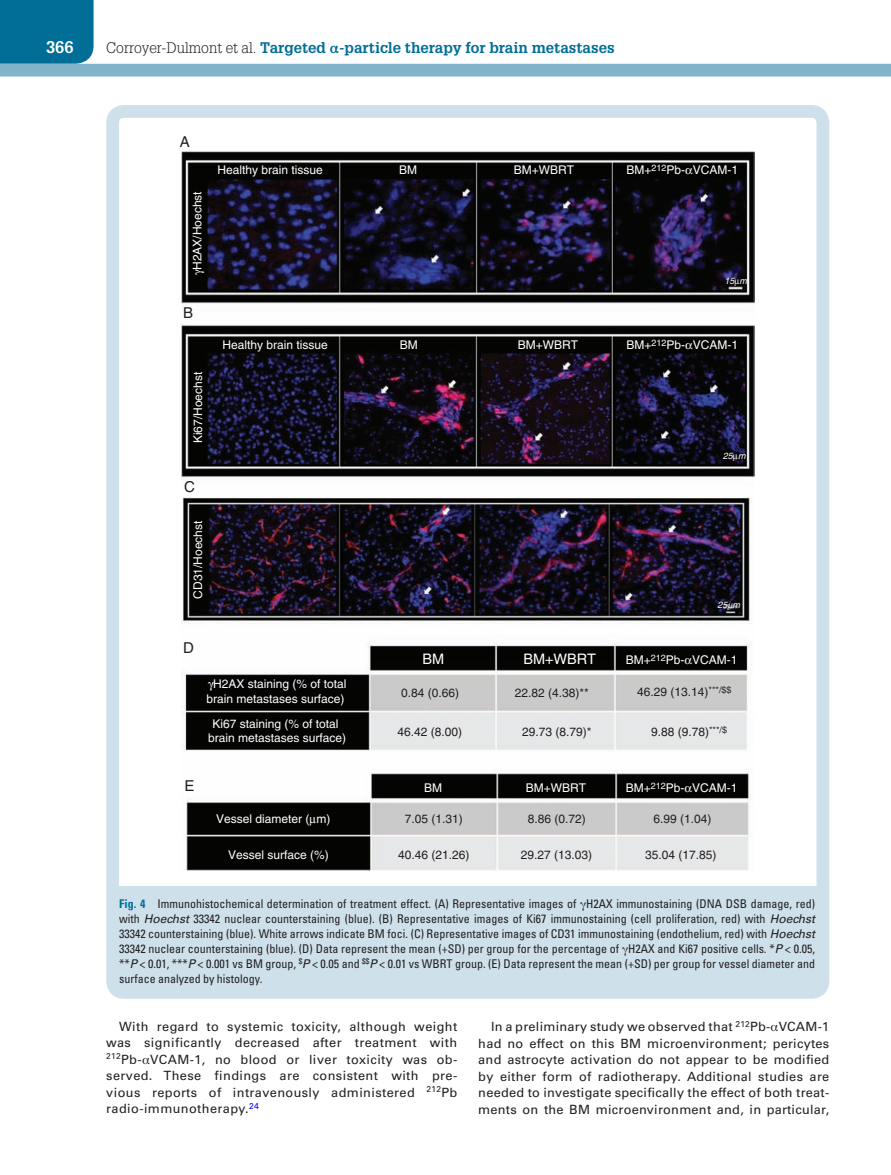
<style>
.page{position:relative;width:891px;height:1175px;background:#fff}
.page>*{position:absolute;margin:0;border:0;box-sizing:border-box;transform-origin:0 0}
.t1{font:700 16.5px "Glypha LT Std";color:#fff}
.t2{font:700 15px "Glypha LT Std";color:#006e96}
.t3{font:15px "Helvetica";color:#231f20}
.t4{font:14.4px "Helvetica";color:#fff}
.t5{font:12.75px/16.5px "Univers LT Std";letter-spacing:.025em;color:#231f20;text-align:justify}
.t6{font:condensed 12px/15px "Univers LT Std";color:#231f20;text-align:justify}
.t7{font:12px/14.4px "Helvetica";color:#fff;text-align:center}
.t8{font:12px "Helvetica";color:#231f20}
.t9{font:italic 9px "Helvetica";color:#fff}
.s1{font-weight:300;color:#231f20}
.s2{font-family:"Gandhari Unicode"}
.s3{font-weight:700;color:#006e96}
.s4{font-family:"Gandhari Unicode";font-stretch:normal}
.s5{font-style:italic;font-stretch:normal}
</style>
<div class="page">
<div style="left:0;top:0;width:94px;height:64px;background:#006e96"></div>
<div style="left:0;top:64px;width:891px;height:12px;background:#7fb4ca"></div>
<div style="left:110px;top:886px;width:716px;height:104px;background:#cee0ea"></div>
<img style="left:182px;top:152px;width:572px;height:718px">
<div style="left:106px;top:105px;width:723px;height:893px;border:13px solid #cee0ea;border-radius:12px"></div>
<svg style="left:195px;top:269px;width:9px;height:6px"></svg>
<svg style="left:735px;top:279px;width:4px;height:7px"></svg>
<svg style="left:733px;top:455px;width:5px;height:6px"></svg>
<svg style="left:208px;top:682px;width:6px;height:9px"></svg>
<svg style="left:310px;top:817px;width:6px;height:9px"></svg>
<svg style="left:686px;top:168px;width:7px;height:7px"></svg>
<svg style="left:686px;top:342px;width:7px;height:7px"></svg>
<svg style="left:685px;top:658px;width:7px;height:6px"></svg>
<svg style="left:685px;top:786px;width:7px;height:6px"></svg>
<svg style="left:728px;top:603px;width:6px;height:7px"></svg>
<h1 class="t1" style="left:46px;top:37px;width:29px">366</h1>
<p class="t2" style="left:106px;top:38px;width:510px"><span class="s1">Corroyer-Dulmont et al.</span> Targeted <span class="s2">α</span>-particle therapy for brain metastases</p>
<p class="t3" style="left:180px;top:133px;width:12px">A</p>
<p class="t7" style="left:190px;top:270px;width:80px;rotate:-90deg">H2AX/Hoechst</p>
<p class="t3" style="left:183px;top:304px;width:12px">B</p>
<p class="t7" style="left:191px;top:443px;width:73px;rotate:-90deg">Ki67/Hoechst</p>
<p class="t3" style="left:184px;top:478px;width:12px">C</p>
<p class="t7" style="left:191px;top:598px;width:80px;rotate:-90deg">CD31/Hoechst</p>
<p class="t7" style="left:218px;top:163px;width:107px">Healthy brain tissue</p>
<p class="t7" style="left:399px;top:163px;width:19px">BM</p>
<p class="t7" style="left:514px;top:163px;width:62px">BM+WBRT</p>
<p class="t7" style="left:222px;top:337px;width:107px">Healthy brain tissue</p>
<p class="t7" style="left:400px;top:337px;width:20px">BM</p>
<p class="t7" style="left:518px;top:337px;width:62px">BM+WBRT</p>
<p class="t3" style="left:183px;top:638px;width:12px">D</p>
<p class="t4" style="left:422px;top:650px;width:23px">BM</p>
<p class="t4" style="left:523px;top:650px;width:74px">BM+WBRT</p>
<p class="t7" style="left:627px;top:163px;width:113px">BM+<sup>212</sup>Pb- VCAM-1</p>
<p class="t9" style="left:724px;top:275px;width:24px">15 m</p>
<p class="t7" style="left:627px;top:337px;width:113px">BM+<sup>212</sup>Pb- VCAM-1</p>
<p class="t9" style="left:723px;top:451px;width:24px">25 m</p>
<p class="t9" style="left:718px;top:600px;width:24px">25 m</p>
<p class="t7" style="left:626px;top:652px;width:113px">BM+<sup>212</sup>Pb- VCAM-1</p>
<p class="t7" style="left:207px;top:677px;width:141px">H2AX staining (% of total brain metastases surface)</p>
<p class="t8" style="left:401px;top:686px;width:60px">0.84 (0.66)</p>
<p class="t8" style="left:515px;top:686px;width:76px">22.82 (4.38)**</p>
<p class="t8" style="left:637px;top:685px;width:96px">46.29 (13.14)<sup>***/$$</sup></p>
<p class="t7" style="left:208px;top:716px;width:140px">Ki67 staining (% of total brain metastases surface)</p>
<p class="t8" style="left:398px;top:725px;width:66px">46.42 (8.00)</p>
<p class="t8" style="left:522px;top:725px;width:71px">29.73 (8.79)*</p>
<p class="t8" style="left:651px;top:725px;width:78px">9.88 (9.78)<sup>***/$</sup></p>
<p class="t3" style="left:184px;top:777px;width:12px">E</p>
<p class="t7" style="left:424px;top:781px;width:19px">BM</p>
<p class="t7" style="left:526px;top:781px;width:62px">BM+WBRT</p>
<p class="t7" style="left:626px;top:781px;width:113px">BM+<sup>212</sup>Pb- VCAM-1</p>
<p class="t7" style="left:216px;top:812px;width:116px">Vessel diameter ( m)</p>
<p class="t8" style="left:405px;top:812px;width:60px">7.05 (1.31)</p>
<p class="t8" style="left:528px;top:812px;width:60px">8.86 (0.72)</p>
<p class="t8" style="left:654px;top:812px;width:60px">6.99 (1.04)</p>
<p class="t7" style="left:228px;top:847px;width:102px">Vessel surface (%)</p>
<p class="t8" style="left:398px;top:847px;width:73px">40.46 (21.26)</p>
<p class="t8" style="left:521px;top:847px;width:73px">29.27 (13.03)</p>
<p class="t8" style="left:645px;top:847px;width:73px">35.04 (17.85)</p>
<p class="t6" style="left:119px;top:896px;width:698px"><span class="s3">Fig. 4</span> Immunohistochemical determination of treatment effect. (A) Representative images of <span class="s4">γ</span>H2AX immunostaining (DNA DSB damage, red) with <span class="s5">Hoechst</span> 33342 nuclear counterstaining (blue). (B) Representative images of Ki67 immunostaining (cell proliferation, red) with <span class="s5">Hoechst </span>33342 counterstaining (blue). White arrows indicate BM foci. (C) Representative images of CD31 immunostaining (endothelium, red) with <span class="s5">Hoechst </span>33342 nuclear counterstaining (blue). (D) Data represent the mean (+SD) per group for the percentage of <span class="s4">γ</span>H2AX and Ki67 positive cells. *<span class="s5">P</span> &lt; 0.05, **<span class="s5">P</span> &lt; 0.01, ***<span class="s5">P</span> &lt; 0.001 vs BM group, <sup>$</sup><span class="s5">P</span> &lt; 0.05 and <sup>$$</sup><span class="s5">P</span> &lt; 0.01 vs WBRT group. (E) Data represent the mean (+SD) per group for vessel diameter and surface analyzed by histology.</p>
<p class="t5" style="left:106px;top:1017px;width:353px;text-indent:13px">With regard to systemic toxicity, although weight was significantly decreased after treatment with <sup>212</sup>Pb-<span class="s2">α</span>VCAM-1, no blood or liver toxicity was ob&shy;served. These findings are consistent with pre&shy;vious reports of intravenously administered <sup>212</sup>Pb radio-immunotherapy.<sup>24</sup></p>
<p class="t5" style="left:478px;top:1018px;width:353px;text-indent:13px">In a preliminary study we observed that <sup>212</sup>Pb-<span class="s2">α</span>VCAM-1 had no effect on this BM microenvironment; pericytes and astrocyte activation do not appear to be modified by either form of radiotherapy. Additional studies are needed to investigate specifically the effect of both treat&shy;ments on the BM microenvironment and, in particular,</p>
</div>
